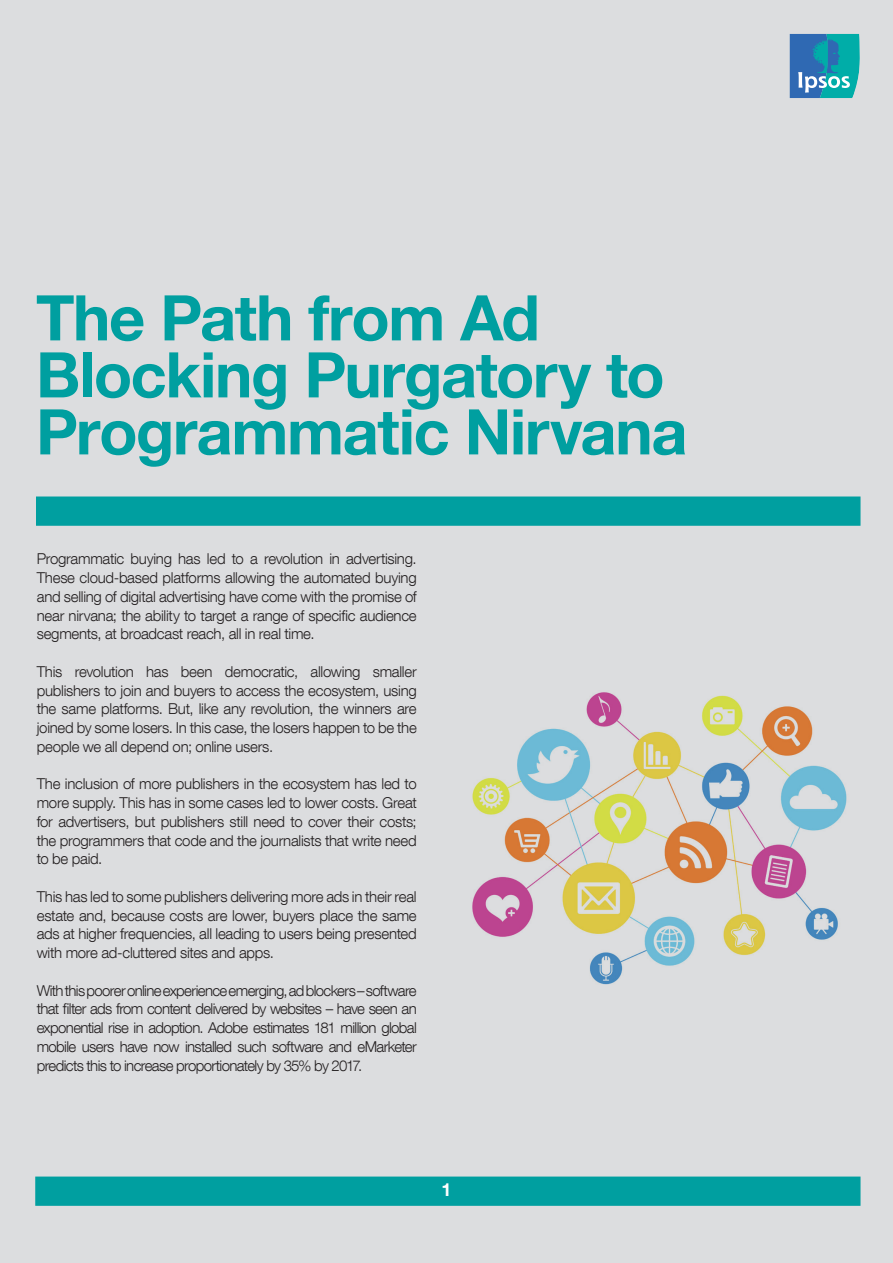
<style>
.page{position:relative;width:893px;height:1263px;background:#dcdddf}
.page>*{position:absolute;margin:0;border:0;box-sizing:border-box;transform-origin:0 0}
.t1{font:700 63px/57px "Helvetica Neue LT Com";letter-spacing:-.02em;color:#009fa0}
.t2{font:700 18px "Helvetica Neue LT Com";color:#fff}
.t3{font:300 15px/18.8px "Helvetica Neue LT Com";letter-spacing:-.02em;color:#231f20;text-align:justify}
</style>
<div class="page">
<div style="left:35px;top:1176px;width:825px;height:30px;background:#009fa0;border:2px solid #009fa0"></div>
<svg style="left:789px;top:34px;width:71px;height:64px;background:#3295b5"></svg>
<div style="left:36px;top:496px;width:824px;height:30px;background:#009fa0;border:2px solid #009fa0"></div>
<img style="left:472px;top:692px;width:375px;height:293px">
<p class="t1" style="left:36px;top:288px;width:630px">The Path from Ad<br>Blocking Purgatory to</p>
<p class="t1" style="left:36px;top:402px;width:653px">Programmatic Nirvana</p>
<p class="t3" style="left:37px;top:549px;width:382px">Programmatic buying has led to a revolution in advertising.<br>These cloud-based platforms allowing the automated buying and selling of digital advertising have come with the promise of near nirvana; the ability to target a range of specific audience segments, at broadcast reach, all in real time.</p>
<p class="t3" style="left:37px;top:662px;width:382px">This revolution has been democratic, allowing smaller publishers to join and buyers to access the ecosystem, using the same platforms. But, like any revolution, the winners are joined by some losers. In this case, the losers happen to be the people we all depend on; online users.</p>
<p class="t3" style="left:37px;top:774px;width:382px">The inclusion of more publishers in the ecosystem has led to more supply. This has in some cases led to lower costs. Great for advertisers, but publishers still need to cover their costs; the programmers that code and the journalists that write need to be paid.</p>
<p class="t3" style="left:37px;top:887px;width:381px">This has led to some publishers delivering more ads in their real estate and, because costs are lower, buyers place the same ads at higher frequencies, all leading to users being presented with more ad-cluttered sites and apps.</p>
<p class="t3" style="left:37px;top:981px;width:382px">With this poorer online experience emerging, ad blockers – software that filter ads from content delivered by websites – have seen an exponential rise in adoption. Adobe estimates 181 million global mobile users have now installed such software and eMarketer predicts this to increase proportionately by 35% by 2017.</p>
<p class="t2" style="left:441px;top:1178px;width:12px">1</p>
</div>
